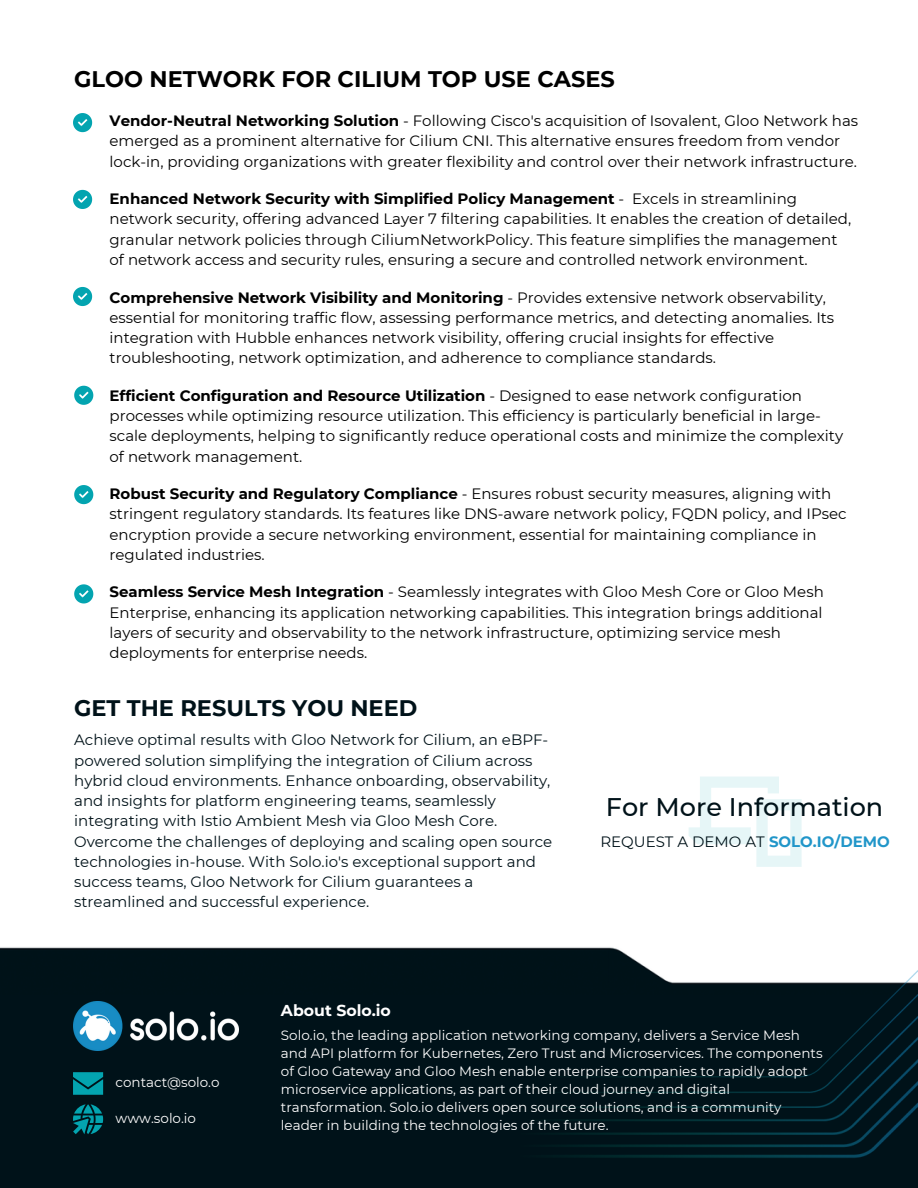
<style>
.page{position:relative;width:918px;height:1188px;background:#fff}
.page>*{position:absolute;margin:0;border:0;box-sizing:border-box;transform-origin:0 0}
.t1{font:500 25.5px "Montserrat";color:#001219}
.t2{font:700 22.5px "Montserrat";color:#000}
.t3{font:700 22.5px "Montserrat";color:#001219}
.t4{font:700 15.75px "Montserrat";color:#fff}
.t5{font:15px/20.2px "Montserrat";color:#000}
.t6{font:15px/20.2px "Montserrat";color:#001219}
.t7{font:13.5px/18px "Montserrat";color:#fff}
.s1{font-weight:700}
.s2{font-weight:700;color:#2196c9}
</style>
<div class="page">
<div style="left:0;top:989px;width:918px;height:199px;background:#001219"></div>
<div style="left:0;top:947px;width:512px;height:42px;background:#001218"></div>
<img style="left:512px;top:947px;width:406px;height:211px">
<img style="left:73px;top:1001px;width:165px;height:50px">
<svg style="left:73px;top:1072px;width:30px;height:23px"></svg>
<svg style="left:73px;top:1104px;width:30px;height:30px"></svg>
<svg style="left:689px;top:776px;width:112px;height:90px"></svg>
<svg style="left:73px;top:113px;width:19px;height:19px"></svg>
<svg style="left:73px;top:190px;width:19px;height:19px"></svg>
<svg style="left:73px;top:287px;width:19px;height:19px"></svg>
<svg style="left:74px;top:386px;width:19px;height:19px"></svg>
<svg style="left:74px;top:485px;width:19px;height:19px"></svg>
<svg style="left:74px;top:584px;width:19px;height:19px"></svg>
<p class="t2" style="left:74px;top:65px;width:542px">GLOO NETWORK FOR CILIUM TOP USE CASES</p>
<p class="t5" style="left:110px;top:111px;width:750px"><span class="s1">Vendor-Neutral Networking Solution</span> - Following Cisco's acquisition of Isovalent, Gloo Network has emerged as a prominent alternative for Cilium CNI. This alternative ensures freedom from vendor lock-in, providing organizations with greater flexibility and control over their network infrastructure.</p>
<p class="t5" style="left:110px;top:189px;width:743px"><span class="s1">Enhanced Network Security with Simplified Policy Management</span> - Excels in streamlining network security, offering advanced Layer 7 filtering capabilities. It enables the creation of detailed, granular network policies through CiliumNetworkPolicy. This feature simplifies the management of network access and security rules, ensuring a secure and controlled network environment.</p>
<p class="t5" style="left:110px;top:287px;width:726px"><span class="s1">Comprehensive Network Visibility and Monitoring</span> - Provides extensive network observability, essential for monitoring traffic flow, assessing performance metrics, and detecting anomalies. Its integration with Hubble enhances network visibility, offering crucial insights for effective troubleshooting, network optimization, and adherence to compliance standards.</p>
<p class="t5" style="left:110px;top:385px;width:735px"><span class="s1">Efficient Configuration and Resource Utilization</span> - Designed to ease network configuration processes while optimizing resource utilization. This efficiency is particularly beneficial in large&shy;scale deployments, helping to significantly reduce operational costs and minimize the complexity of network management.</p>
<p class="t5" style="left:110px;top:484px;width:739px"><span class="s1">Robust Security and Regulatory Compliance</span> - Ensures robust security measures, aligning with stringent regulatory standards. Its features like DNS-aware network policy, FQDN policy, and IPsec encryption provide a secure networking environment, essential for maintaining compliance in regulated industries.</p>
<p class="t5" style="left:110px;top:582px;width:716px"><span class="s1">Seamless Service Mesh Integration</span> - Seamlessly integrates with Gloo Mesh Core or Gloo Mesh Enterprise, enhancing its application networking capabilities. This integration brings additional layers of security and observability to the network infrastructure, optimizing service mesh deployments for enterprise needs.</p>
<p class="t3" style="left:74px;top:695px;width:345px">GET THE RESULTS YOU NEED</p>
<p class="t6" style="left:74px;top:730px;width:479px">Achieve optimal results with Gloo Network for Cilium, an eBPF&shy;powered solution simplifying the integration of Cilium across hybrid cloud environments. Enhance onboarding, observability, and insights for platform engineering teams, seamlessly integrating with Istio Ambient Mesh via Gloo Mesh Core.<br>Overcome the challenges of deploying and scaling open source technologies in-house. With Solo.io's exceptional support and success teams, Gloo Network for Cilium guarantees a streamlined and successful experience.</p>
<p class="t4" style="left:281px;top:1000px;width:111px">About Solo.io</p>
<p class="t1" style="left:606px;top:792px;width:279px">For More Information</p>
<p class="t6" style="left:600px;top:832px;width:291px">REQUEST A DEMO AT <span class="s2">SOLO.IO/DEMO</span></p>
<p class="t7" style="left:115px;top:1074px;width:106px">contact@solo.o</p>
<p class="t7" style="left:115px;top:1109px;width:82px">www.solo.io</p>
<p class="t7" style="left:281px;top:1026px;width:543px">Solo.io, the leading application networking company, delivers a Service Mesh and API platform for Kubernetes, Zero Trust and Microservices. The components of Gloo Gateway and Gloo Mesh enable enterprise companies to rapidly adopt microservice applications, as part of their cloud journey and digital transformation. Solo.io delivers open source solutions, and is a community leader in building the technologies of the future.</p>
</div>
